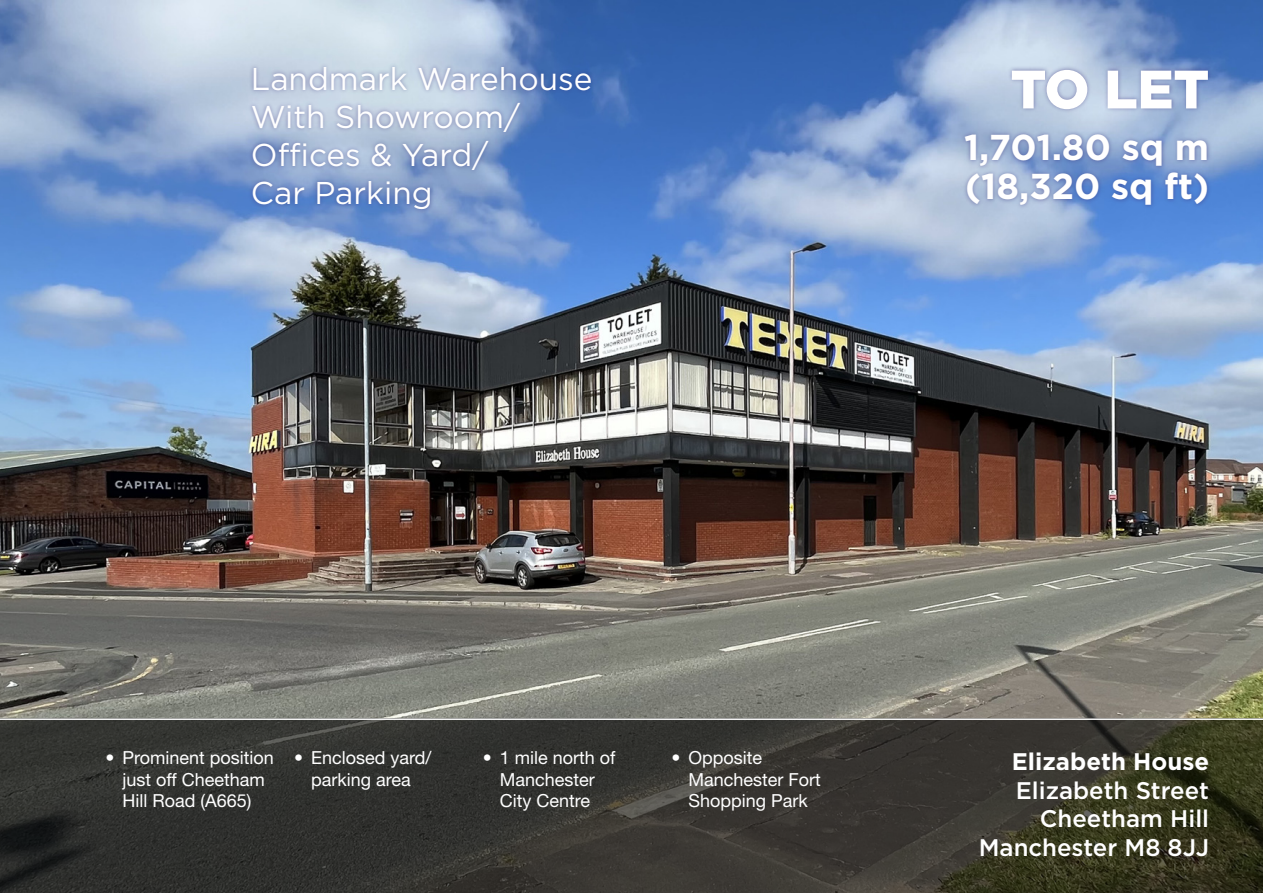
<style>
.page{position:relative;width:1263px;height:893px;background:#fff}
.page>*{position:absolute;margin:0;border:0;box-sizing:border-box;transform-origin:0 0}
.t1{font:900 54px "Gotham";color:#fff}
.t2{font:700 36px/39px "Gotham";color:#fff}
.t3{font:31.5px/37.8px "Gotham";color:#fff}
.t4{font:500 24px/28.8px "Gotham";color:#fff;text-align:right}
.t5{font:700 24px "Gotham";color:#fff}
.t6{font:18px/21.6px "Helvetica Neue";color:#fff;text-align:center}
</style>
<div class="page">
<img style="left:0;top:0;width:1263px;height:718px">
<svg style="left:0;top:720px;width:1263px;height:173px;fill:#35342f"></svg>
<div style="left:248px;top:63px;width:348px;height:151px;background:#392e7a;opacity:.5"></div>
<div style="left:960px;top:65px;width:253px;height:146px;background:#392e7a;opacity:.5"></div>
<h3 class="t3" style="left:251px;top:60px;width:343px">Landmark Warehouse<br>With Showroom/<br>Offices &amp; Yard/<br>Car Parking</h3>
<h1 class="t1" style="left:1010px;top:58px;width:200px">TO LET</h1>
<h2 class="t2" style="left:964px;top:127px;width:247px">1,701.80 sq m (18,320 sq ft)</h2>
<p class="t6" style="left:105px;top:747px;width:170px">• Prominent position just off Cheetham<br>Hill Road (A665)</p>
<p class="t6" style="left:294px;top:747px;width:139px">• Enclosed yard/ parking area</p>
<p class="t6" style="left:483px;top:747px;width:134px">• 1 mile north of<br>Manchester<br>City Centre</p>
<p class="t6" style="left:688px;top:747px;width:134px;text-align:left;text-indent:-17px">• Opposite<br>Manchester Fort<br>Shopping Park</p>
<h3 class="t5" style="left:1012px;top:747px;width:199px">Elizabeth House</h3>
<h3 class="t4" style="left:979px;top:775px;width:232px">Elizabeth Street<br>Cheetham Hill<br>Manchester M8 8JJ</h3>
</div>
